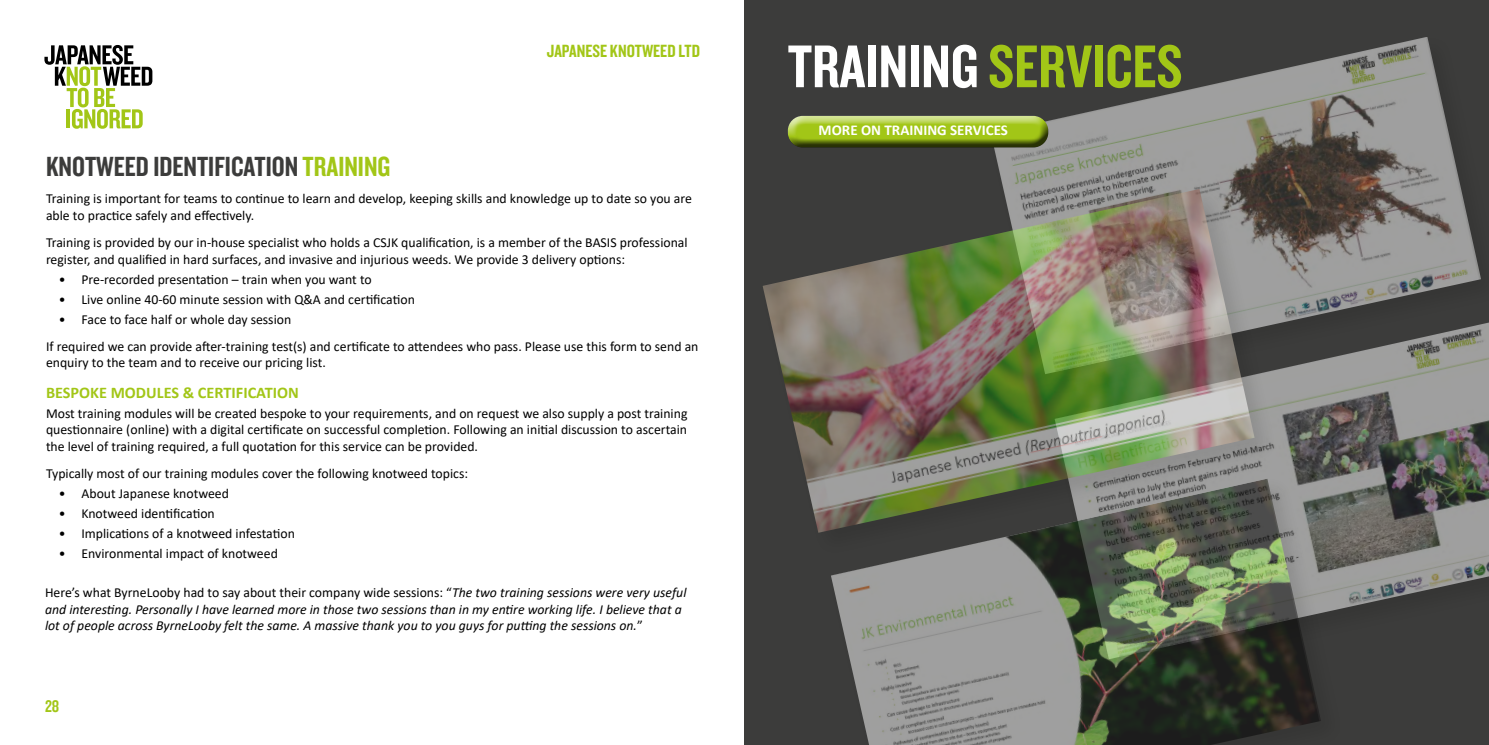
<style>
.page{position:relative;width:1489px;height:745px;background:#fff}
.page>*{position:absolute;margin:0;border:0;box-sizing:border-box;transform-origin:0 0}
.t1{font:62.5px "Knockout HTF49 Liteweight";color:#fff}
.t2{font:28.75px "Knockout HTF49 Liteweight";color:#3c3c3b}
.t3{font:18.38px "Knockout HTF49 Liteweight";color:#a2c617}
.t4{font:17.5px "Knockout HTF49 Liteweight";color:#a2c617}
.t5{font:700 16.25px "Calibri";color:#a2c617}
.t6{font:700 15px "Calibri";color:#fff}
.t7{font:13.75px/16.5px "Calibri";color:#000}
.t8{font:italic 13.75px/16.5px "Calibri";color:#000}
.s1{color:#a2c617}
.s2{font-style:normal}
</style>
<div class="page">
<svg style="left:44px;top:45px;width:109px;height:84px"></svg>
<div style="left:745px;top:0;width:743px;height:744px;background:#3c3c3b"></div>
<img style="left:994px;top:37px;width:486px;height:282px">
<img style="left:1277px;top:322px;width:211px;height:286px">
<div style="left:759px;top:186px;width:518px;height:370px;background:#000;opacity:.2"></div>
<img style="left:762px;top:189px;width:492px;height:343px">
<div style="left:828px;top:475px;width:516px;height:269px;background:#000;opacity:.2"></div>
<img style="left:830px;top:478px;width:490px;height:266px">
<div style="left:778px;top:107px;width:275px;height:38px;background:#fff;opacity:.75"></div>
<div style="left:782px;top:117px;width:275px;height:31px;background:#000;opacity:.75"></div>
<h3 class="t3" style="left:547px;top:42px;width:155px">JAPANESE KNOTWEED LTD</h3>
<h2 class="t2" style="left:46px;top:152px;width:346px">KNOTWEED IDENTIFICATION <span class="s1">TRAINING</span></h2>
<p class="t7" style="left:46px;top:190px;width:647px">Training is important for teams to continue to learn and develop, keeping skills and knowledge up to date so you are able to practice safely and effectively.</p>
<p class="t7" style="left:46px;top:234px;width:643px">Training is provided by our in-house specialist who holds a CSJK qualification, is a member of the BASIS professional register, and qualified in hard surfaces, and invasive and injurious weeds. We provide 3 delivery options:</p>
<p class="t7" style="left:59px;top:270px;width:314px">• Pre-recorded presentation – train when you want to</p>
<p class="t7" style="left:59px;top:290px;width:357px">• Live online 40-60 minute session with Q&amp;A and certification</p>
<p class="t7" style="left:46px;top:305px;width:654px;line-height:27.1px;text-indent:13px">• Face to face half or whole day session<br>If required we can provide after-training test(s) and certificate to attendees who pass. Please use this form to send an</p>
<p class="t7" style="left:46px;top:354px;width:281px">enquiry to the team and to receive our pricing list.</p>
<p class="t5" style="left:46px;top:380px;width:254px">BESPOKE MODULES &amp; CERTIFICATION</p>
<p class="t7" style="left:46px;top:404px;width:643px;text-align:justify">Most training modules will be created bespoke to your requirements, and on request we also supply a post training questionnaire (online) with a digital certificate on successful completion. Following an initial discussion to ascertain the level of training required, a full quotation for this service can be provided.</p>
<p class="t7" style="left:46px;top:464px;width:423px">Typically most of our training modules cover the following knotweed topics:</p>
<p class="t7" style="left:59px;top:484px;width:171px">• About Japanese knotweed</p>
<p class="t7" style="left:59px;top:504px;width:157px">• Knotweed identification</p>
<p class="t7" style="left:59px;top:524px;width:237px">• Implications of a knotweed infestation</p>
<p class="t7" style="left:59px;top:544px;width:220px">• Environmental impact of knotweed</p>
<p class="t8" style="left:45px;top:583px;width:643px"><span class="s2">Here’s what ByrneLooby had to say about their company wide sessions: “</span>The two training sessions were very useful and interesting. Personally I have learned more in those two sessions than in my entire working life. I believe that a lot of people across ByrneLooby felt the same. A massive thank you to you guys for putting the sessions on.<span class="s2">”</span></p>
<p class="t4" style="left:45px;top:696px;width:16px">28</p>
<h1 class="t1" style="left:787px;top:35px;width:396px">TRAINING <span class="s1">SERVICES</span></h1>
<p class="t6" style="left:818px;top:119px;width:191px">MORE ON TRAINING SERVICES</p>
</div>
